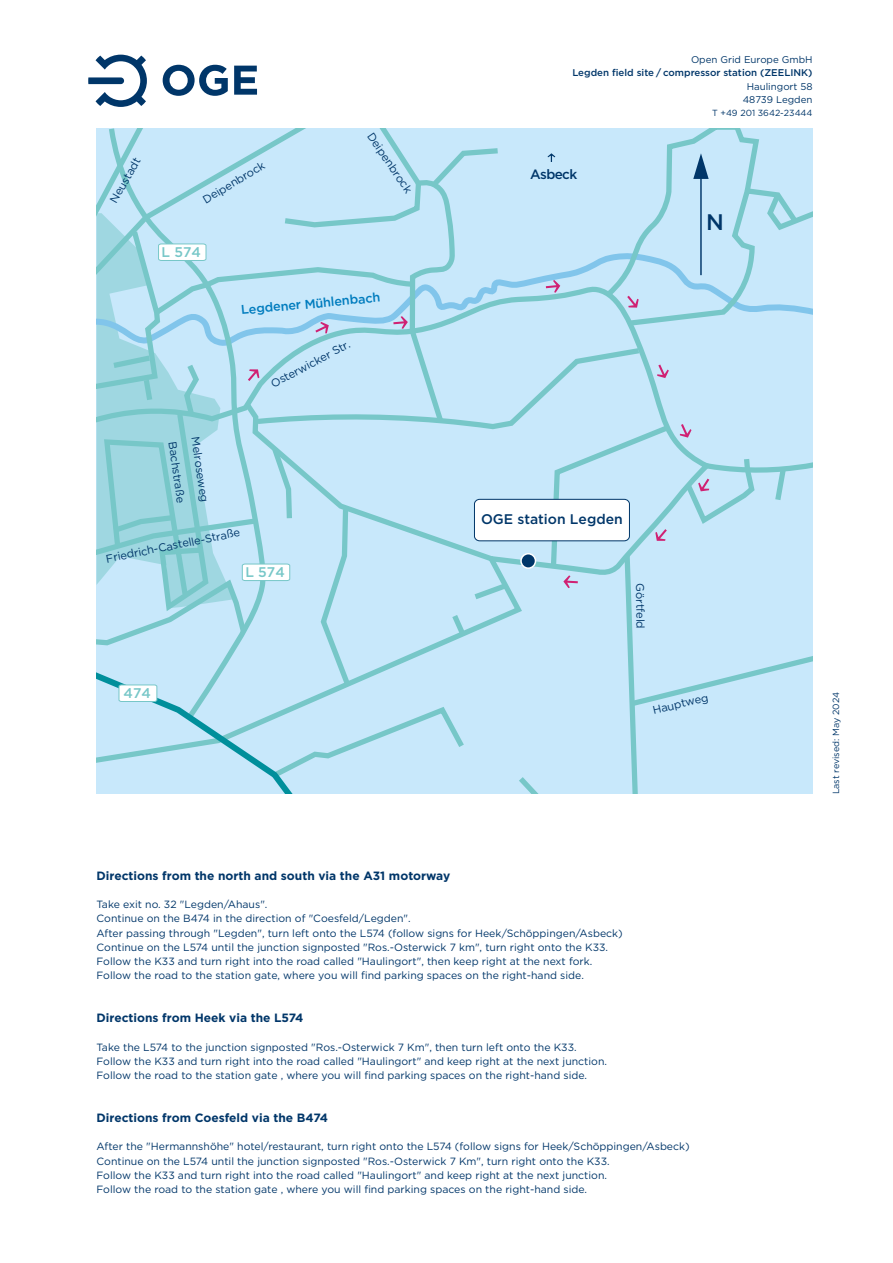
<style>
.page{position:relative;width:893px;height:1263px;background:#fff}
.page>*{position:absolute;margin:0;border:0;box-sizing:border-box;transform-origin:0 0}
.t1{font:500 22.5px "Gotham";color:#003669}
.t2{font:500 13.95px "Gotham";color:#003669}
.t3{font:500 13.95px "Gotham";color:#77c7c8}
.t4{font:500 13.5px "Gotham";letter-spacing:-.05em;color:#003669}
.t5{font:500 12.75px "Gotham";color:#007cbe}
.t6{font:700 12px "Gotham";color:#003669}
.t7{font:11.25px/23.4px "Gotham";color:#003669}
.t8{font:10.5px/14.2px "Gotham";color:#003669}
.t9{font:500 9.75px "Gotham";color:#003669}
.t10{font:9.75px/13.5px "Gotham";color:#003669;text-align:center}
.t11{font:9px "Gotham";color:#003669}
.t12{font:8.85px "Gotham";color:#003669}
</style>
<div class="page">
<svg style="left:88px;top:55px;width:59px;height:52px"></svg>
<svg style="left:163px;top:65px;width:65px;height:31px"></svg>
<svg style="left:234px;top:66px;width:23px;height:29px"></svg>
<svg style="left:96px;top:129px;width:717px;height:665px;background:#bee3f4"></svg>
<p class="t7" style="left:102px;top:196px;width:52px;rotate:-60deg">Neustadt</p>
<p class="t7" style="left:198px;top:190px;width:72px;rotate:-31deg">Deipenbrock</p>
<h2 class="t3" style="left:161px;top:243px;width:41px;rotate:-1deg">L 574</h2>
<p class="t7" style="left:380px;top:127px;width:72px;rotate:56deg">Deipenbrock</p>
<p class="t5" style="left:240px;top:301px;width:141px;rotate:-5deg">Legdener Mühlenbach</p>
<p class="t7" style="left:207px;top:435px;width:68px;rotate:82deg">Melroseweg<br>Bachstraße</p>
<p class="t7" style="left:104px;top:547px;width:138px;rotate:-11deg">Friedrich-Castelle-Straße</p>
<p class="t7" style="left:266px;top:374px;width:90px;rotate:-28deg">Osterwicker Str.</p>
<h2 class="t3" style="left:245px;top:563px;width:41px;rotate:-1deg">L 574</h2>
<p class="t10" style="left:691px;top:53px;width:123px">Open Grid Europe GmbH</p>
<p class="t9" style="left:572px;top:67px;width:242px">Legden field site / compressor station (ZEELINK)</p>
<p class="t10" style="left:743px;top:80px;width:71px">Haulingort 58<br>48739 Legden</p>
<p class="t12" style="left:712px;top:107px;width:102px">T +49 201 3642-23444</p>
<p class="t4" style="left:530px;top:165px;width:48px">Asbeck</p>
<h1 class="t1" style="left:706px;top:207px;width:19px">N</h1>
<h2 class="t2" style="left:481px;top:510px;width:143px">OGE station Legden</h2>
<p class="t7" style="left:652px;top:583px;width:47px;rotate:89deg">Görtfeld</p>
<p class="t7" style="left:650px;top:698px;width:58px;rotate:-13deg">Hauptweg</p>
<p class="t11" style="left:830px;top:794px;width:104px;rotate:-90deg">Last revised: May 2024</p>
<p class="t6" style="left:97px;top:867px;width:355px">Directions from the north and south via the A31 motorway</p>
<p class="t8" style="left:97px;top:897px;width:528px">Take exit no. 32 "Legden/Ahaus".<br>Continue on the B474 in the direction of "Coesfeld/Legden".<br>After passing through "Legden", turn left onto the L574 (follow signs for Heek/Schöppingen/Asbeck)<br>Continue on the L574 until the junction signposted "Ros.-Osterwick 7 km", turn right onto the K33.<br>Follow the K33 and turn right into the road called "Haulingort", then keep right at the next fork.<br>Follow the road to the station gate, where you will find parking spaces on the right-hand side.</p>
<p class="t6" style="left:97px;top:1010px;width:208px">Directions from Heek via the L574</p>
<p class="t8" style="left:97px;top:1039px;width:512px">Take the L574 to the junction signposted "Ros.-Osterwick 7 Km", then turn left onto the K33.<br>Follow the K33 and turn right into the road called "Haulingort" and keep right at the next junction.<br>Follow the road to the station gate , where you will find parking spaces on the right-hand side.</p>
<p class="t6" style="left:97px;top:1110px;width:233px">Directions from Coesfeld via the B474</p>
<p class="t8" style="left:97px;top:1139px;width:595px">After the "Hermannshöhe" hotel/restaurant, turn right onto the L574 (follow signs for Heek/Schöppingen/Asbeck)<br>Continue on the L574 until the junction signposted "Ros.-Osterwick 7 Km", turn right onto the K33.<br>Follow the K33 and turn right into the road called "Haulingort" and keep right at the next junction.<br>Follow the road to the station gate , where you will find parking spaces on the right-hand side.</p>
</div>
